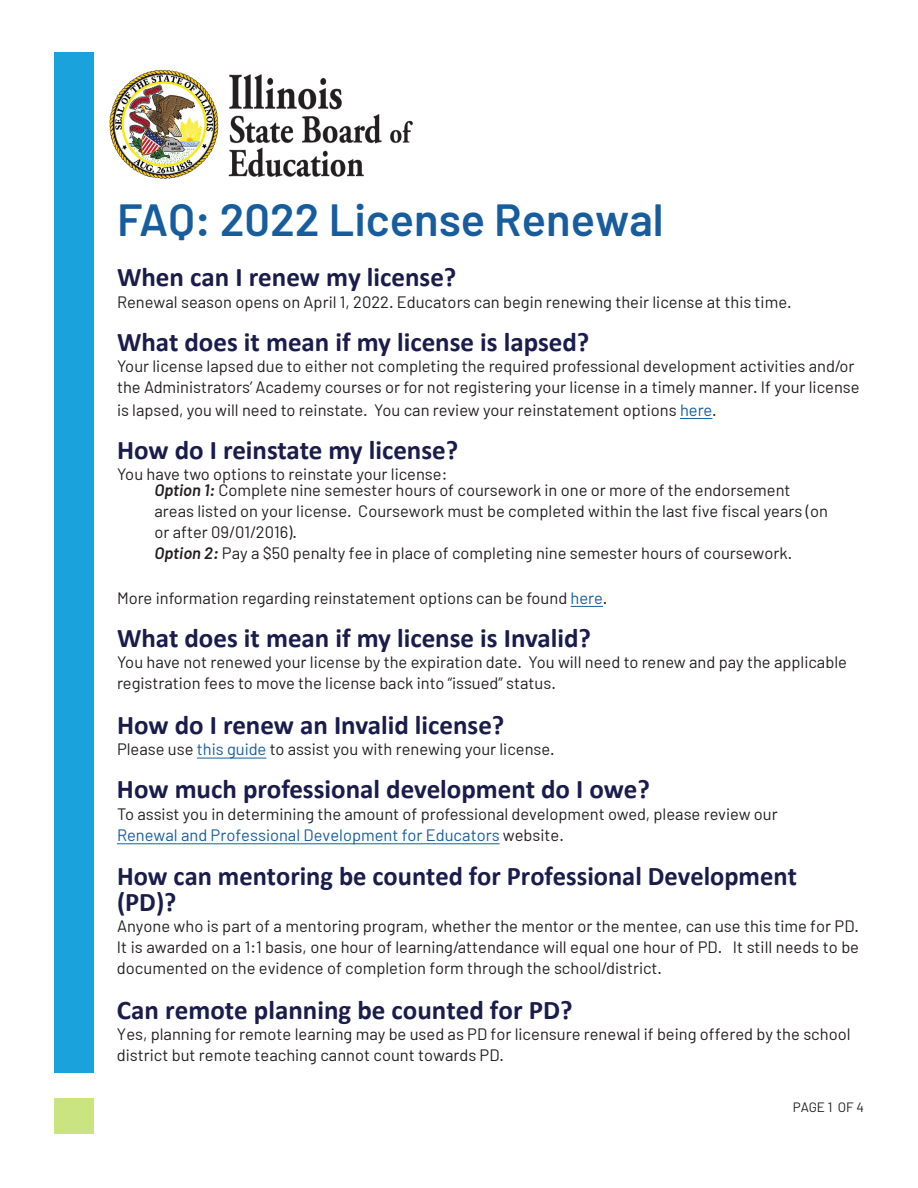
<style>
.page{position:relative;width:918px;height:1188px;background:#fff}
.page>*{position:absolute;margin:0;border:0;box-sizing:border-box;transform-origin:0 0}
.t1{font:600 45px "Barlow";color:#175d9e}
.t2{font:700 27px/25.3px "Calibri";color:#1a1c4b}
.t3{font:16.5px/21px "Barlow";color:#231f20}
.t4{font:13.5px "Barlow";letter-spacing:-.005em;color:#231f20}
.s1{color:#175d9e}
.s2{font-weight:600;font-style:italic}
</style>
<div class="page">
<img style="left:109px;top:69px;width:304px;height:110px">
<div style="left:54px;top:1098px;width:40px;height:36px;background:#c9e481"></div>
<div style="left:54px;top:53px;width:40px;height:1020px;background:#19a2dc"></div>
<hr style="left:680px;top:418px;width:32px;height:1px;background:#175d9e">
<hr style="left:571px;top:606px;width:32px;height:1px;background:#175d9e">
<hr style="left:197px;top:758px;width:69px;height:1px;background:#175d9e">
<hr style="left:117px;top:843px;width:383px;height:1px;background:#175d9e">
<p class="t1" style="left:117px;top:192px;width:548px">FAQ: 2022 License Renewal</p>
<p class="t2" style="left:117px;top:264px;width:341px">When can I renew my license?</p>
<p class="t3" style="left:117px;top:291px;width:676px">Renewal season opens on April 1, 2022. Educators can begin renewing their license at this time.</p>
<p class="t2" style="left:117px;top:329px;width:474px">What does it mean if my license is lapsed?</p>
<p class="t3" style="left:117px;top:355px;width:744px;line-height:21.6px">Your license lapsed due to either not completing the required professional development activities and/or the Administrators’ Academy courses or for not registering your license in a timely manner. If your license is lapsed, you will need to reinstate. You can review your reinstatement options <span class="s1">here</span>.</p>
<p class="t2" style="left:117px;top:437px;width:343px">How do I reinstate my license?</p>
<p class="t3" style="left:117px;top:463px;width:332px">You have two options to reinstate your license:</p>
<p class="t3" style="left:154px;top:479px;width:675px"><span class="s2">Option 1:</span> Complete nine semester hours of coursework in one or more of the endorsement areas listed on your license. Coursework must be completed within the last five fiscal years (on or after 09/01/2016).<br><span class="s2">Option 2:</span> Pay a $50 penalty fee in place of completing nine semester hours of coursework.</p>
<p class="t3" style="left:117px;top:587px;width:492px">More information regarding reinstatement options can be found <span class="s1">here</span>.</p>
<p class="t2" style="left:117px;top:625px;width:476px">What does it mean if my license is Invalid?</p>
<p class="t3" style="left:117px;top:651px;width:731px">You have not renewed your license by the expiration date. You will need to renew and pay the applicable registration fees to move the license back into “issued” status.</p>
<p class="t2" style="left:117px;top:712px;width:389px">How do I renew an Invalid license?</p>
<p class="t3" style="left:117px;top:738px;width:439px">Please use <span class="s1">this guide</span> to assist you with renewing your license.</p>
<p class="t2" style="left:117px;top:776px;width:534px">How much professional development do I owe?</p>
<p class="t3" style="left:117px;top:803px;width:662px">To assist you in determining the amount of professional development owed, please review our<br><span class="s1">Renewal and Professional Development for Educators</span> website.</p>
<p class="t2" style="left:117px;top:863px;width:681px">How can mentoring be counted for Professional Development (PD)?</p>
<p class="t3" style="left:117px;top:915px;width:744px;text-align:justify">Anyone who is part of a mentoring program, whether the mentor or the mentee, can use this time for PD.<br>It is awarded on a 1:1 basis, one hour of learning/attendance will equal one hour of PD. It still needs to be documented on the evidence of completion form through the school/district.</p>
<p class="t2" style="left:117px;top:997px;width:457px">Can remote planning be counted for PD?</p>
<p class="t3" style="left:117px;top:1023px;width:735px">Yes, planning for remote learning may be used as PD for licensure renewal if being offered by the school district but remote teaching cannot count towards PD.</p>
<p class="t4" style="left:793px;top:1098px;width:73px">PAGE 1 OF 4</p>
</div>
